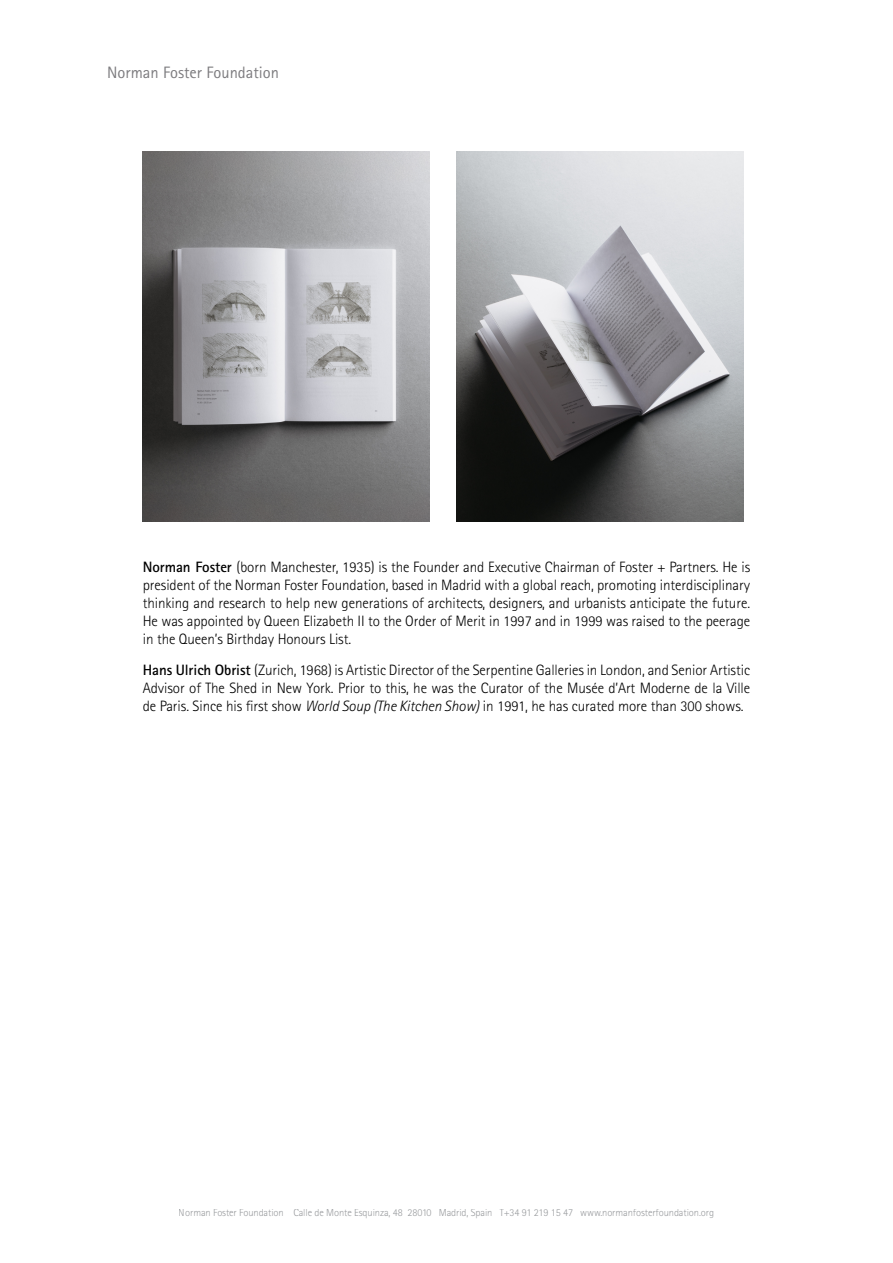
<style>
.page{position:relative;width:893px;height:1263px;background:#fff}
.page>*{position:absolute;margin:0;border:0;box-sizing:border-box;transform-origin:0 0}
.t1{font:16.5px "Rotis Sans Serif Std";color:#7d7c7f}
.t2{font:300 15px/18px "Rotis Sans Serif Std";letter-spacing:-.005em;color:#000;text-align:justify}
.t3{font:300 10.5px "Rotis Sans Serif Std";letter-spacing:-.01em;color:#74777b}
.s1{font-weight:700}
.s2{font-style:italic}
</style>
<div class="page">
<img style="left:143px;top:152px;width:286px;height:370px">
<img style="left:456px;top:152px;width:287px;height:370px">
<p class="t1" style="left:107px;top:62px;width:173px">Norman Foster Foundation</p>
<p class="t2" style="left:143px;top:558px;width:609px"><span class="s1">Norman Foster</span> (born Manchester, 1935) is the Founder and Executive Chairman of Foster + Partners. He is president of the Norman Foster Foundation, based in Madrid with a global reach, promoting interdisciplinary thinking and research to help new generations of architects, designers, and urbanists anticipate the future.<br>He was appointed by Queen Elizabeth II to the Order of Merit in 1997 and in 1999 was raised to the peerage in the Queen’s Birthday Honours List.</p>
<p class="t2" style="left:143px;top:661px;width:609px"><span class="s1">Hans Ulrich Obrist</span> (Zurich, 1968) is Artistic Director of the Serpentine Galleries in London, and Senior Artistic Advisor of The Shed in New York. Prior to this, he was the Curator of the Musée d’Art Moderne de la Ville de Paris. Since his first show <span class="s2">World Soup (The Kitchen Show)</span> in 1991, he has curated more than 300 shows.</p>
<p class="t3" style="left:179px;top:1207px;width:537px">Norman Foster Foundation Calle de Monte Esquinza, 48 28010 Madrid, Spain T+34 91 219 15 47 www.normanfosterfoundation.org</p>
</div>
